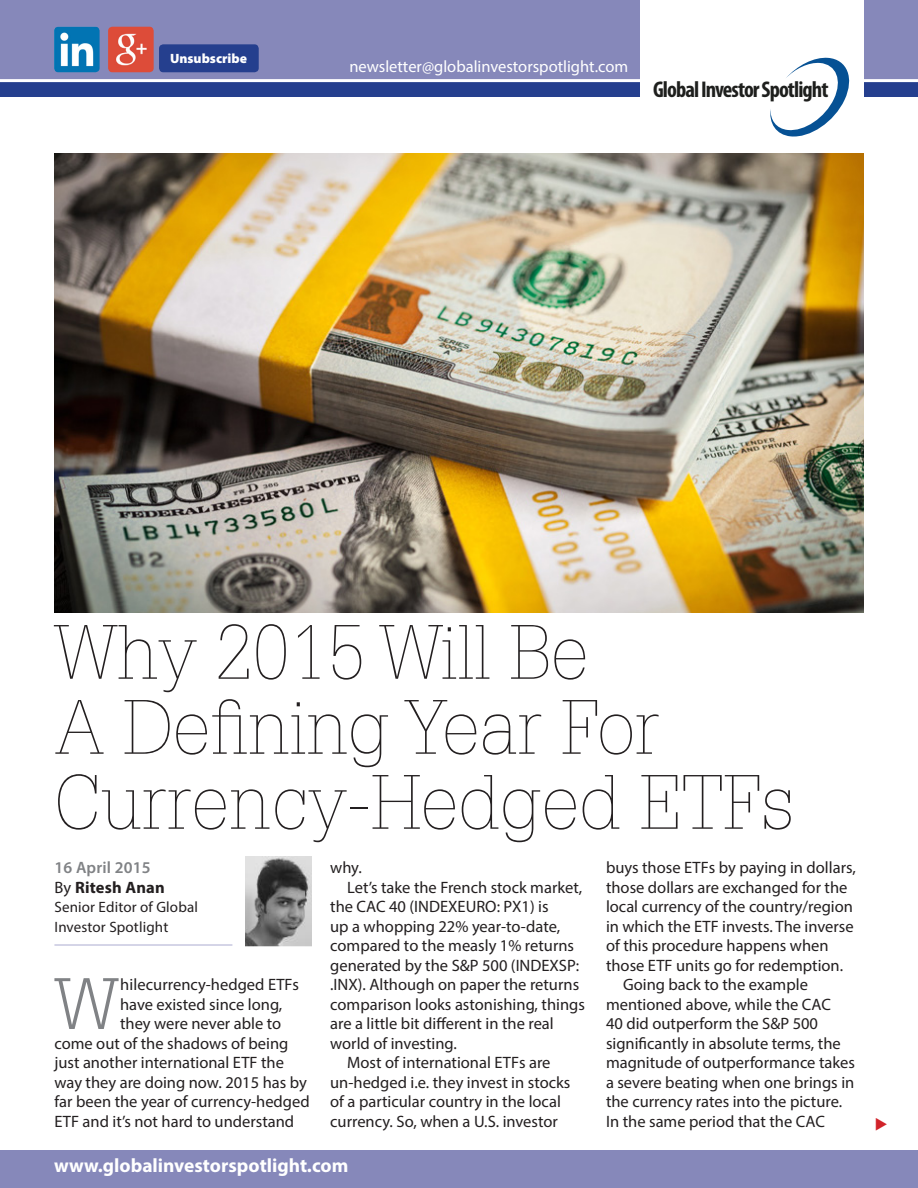
<style>
.page{position:relative;width:918px;height:1188px;background:#fff}
.page>*{position:absolute;margin:0;border:0;box-sizing:border-box;transform-origin:0 0}
.GIS_head_black{font:100 75px/75px "Glypha";color:#231f20}
.gis_body_1{font:300 70.95px "Glypha";color:#808285}
.t1{font:700 condensed 22.8px "Myriad Pro";letter-spacing:-.04em;color:#1e1f1d}
.t2{font:700 19.35px "Myriad Pro";color:#fff}
.gis_body_1-2{font:16.5px/19.5px "Myriad Pro";color:#231f20}
.t3{font:16.5px "Myriad Pro";color:#fff}
.t4{font:700 16.5px "Myriad Pro";letter-spacing:.01em;color:#231f20}
.gis_date{font:600 16.5px "Myriad Pro";letter-spacing:.01em;color:#808285}
.t5{font:15px/19.5px "Myriad Pro";letter-spacing:.01em;color:#231f20}
.t6{font:900 13.5px "Myriad Pro";color:#fff}
.s1{font-weight:400}
</style>
<div class="page">
<div style="left:0;top:0;width:918px;height:97px;background:#253f8e"></div>
<div style="left:0;top:0;width:918px;height:82px;background:#8688ba"></div>
<div style="left:0;top:1150px;width:918px;height:38px;background:#8688ba"></div>
<hr style="left:54px;top:944px;width:178px;height:2px;background:#c7c7e0">
<div style="left:640px;top:0;width:224px;height:146px;background:#fff"></div>
<svg style="left:770px;top:58px;width:79px;height:79px"></svg>
<img style="left:245px;top:857px;width:67px;height:90px">
<img style="left:54px;top:27px;width:46px;height:45px">
<img style="left:108px;top:27px;width:46px;height:45px">
<div style="left:159px;top:44px;width:100px;height:28px;background:#253f8e;border-radius:4px"></div>
<img style="left:54px;top:153px;width:810px;height:459px">
<p class="t6" style="left:170px;top:50px;width:78px">Unsubscribe</p>
<p class="t3" style="left:349px;top:56px;width:280px">newsletter@globalinvestorspotlight.com</p>
<p class="t1" style="left:653px;top:75px;width:177px">Global Investor Spotlight</p>
<p class="GIS_head_black" style="left:54px;top:616px;width:741px">Why 2015 Will Be<br>A Defining Year For<br>Currency-Hedged ETFs</p>
<p class="gis_body_1-2" style="left:606px;top:857px;width:251px">buys those ETFs by paying in dollars, those dollars are exchanged for the local currency of the country/region in which the ETF invests. The inverse of this procedure happens when those ETF units go for redemption.</p>
<p class="gis_body_1-2" style="left:606px;top:974px;width:251px;text-indent:17px">Going back to the example mentioned above, while the CAC<br>40 did outperform the S&amp;P 500 significantly in absolute terms, the magnitude of outperformance takes a severe beating when one brings in the currency rates into the picture.<br>In the same period that the CAC</p>
<p class="gis_date" style="left:54px;top:857px;width:98px">16 April 2015</p>
<p class="t4" style="left:54px;top:876px;width:112px"><span class="s1">By</span> Ritesh Anan</p>
<p class="t5" style="left:54px;top:897px;width:145px">Senior Editor of Global<br>Investor Spotlight</p>
<p class="gis_body_1-2" style="left:330px;top:857px;width:33px">why.</p>
<p class="gis_body_1-2" style="left:330px;top:877px;width:256px;text-indent:17px">Let’s take the French stock market, the CAC 40 (INDEXEURO: PX1) is<br>up a whopping 22% year-to-date, compared to the measly 1% returns generated by the S&amp;P 500 (INDEXSP: .INX). Although on paper the returns comparison looks astonishing, things are a little bit different in the real world of investing.</p>
<p class="gis_body_1-2" style="left:330px;top:1052px;width:242px;text-indent:17px">Most of international ETFs are un-hedged i.e. they invest in stocks of a particular country in the local currency. So, when a U.S. investor</p>
<p class="gis_body_1" style="left:54px;top:964px;width:66px">W</p>
<p class="gis_body_1-2" style="left:120px;top:974px;width:181px">hilecurrency-hedged ETFs</p>
<p class="gis_body_1-2" style="left:120px;top:994px;width:164px">have existed since long,</p>
<p class="gis_body_1-2" style="left:120px;top:1013px;width:163px">they were never able to</p>
<p class="gis_body_1-2" style="left:54px;top:1033px;width:235px">come out of the shadows of being</p>
<p class="gis_body_1-2" style="left:54px;top:1052px;width:231px">just another international ETF the</p>
<p class="gis_body_1-2" style="left:54px;top:1072px;width:254px">way they are doing now. 2015 has by</p>
<p class="gis_body_1-2" style="left:54px;top:1091px;width:257px">far been the year of currency-hedged</p>
<p class="gis_body_1-2" style="left:54px;top:1111px;width:241px">ETF and it’s not hard to understand</p>
<p class="t2" style="left:54px;top:1153px;width:296px">www.globalinvestorspotlight.com</p>
</div>
